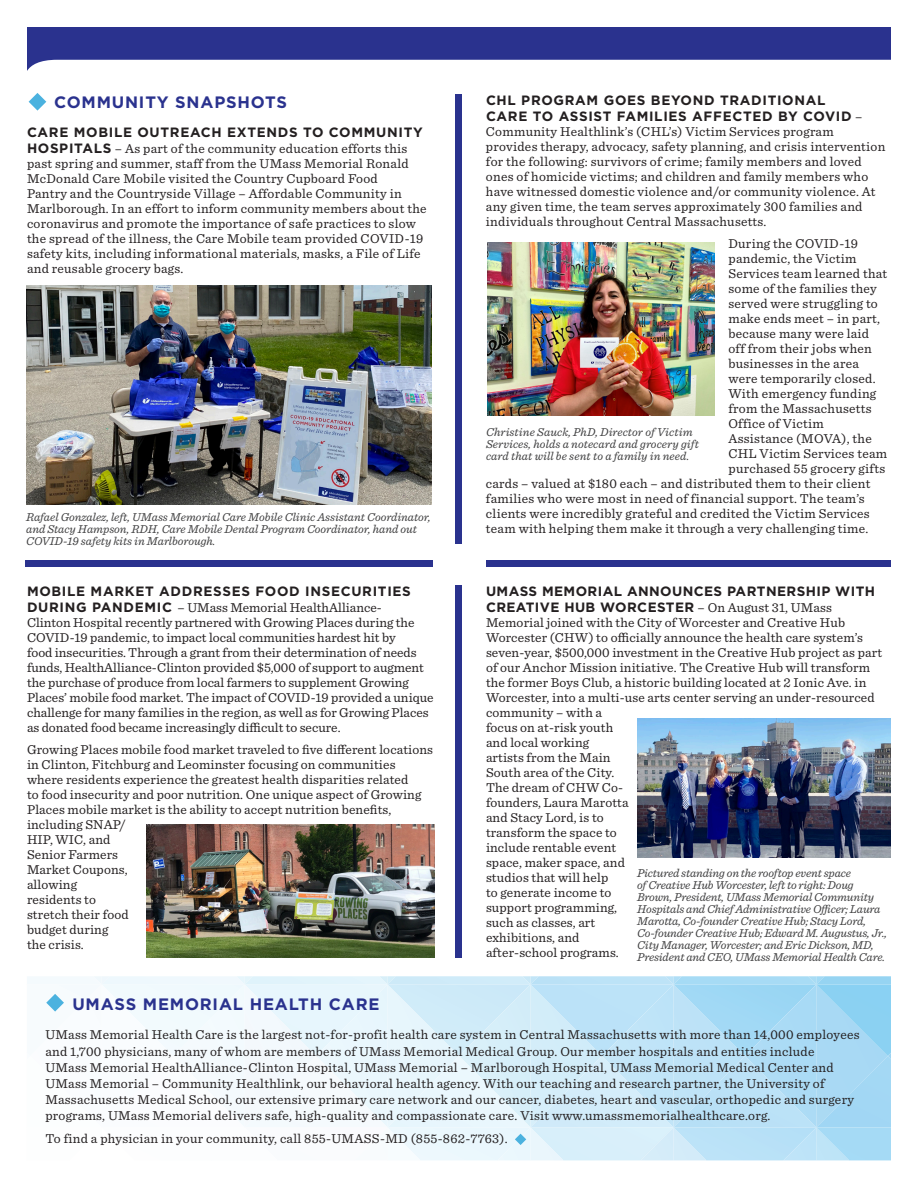
<style>
.page{position:relative;width:918px;height:1188px;background:#fff}
.page>*{position:absolute;margin:0;border:0;box-sizing:border-box;transform-origin:0 0}
.t1{font:700 16.5px "Gotham";letter-spacing:.05em;color:#2a328e}
.t2{font:13.5px/15px "Sentinel";letter-spacing:.015em;color:#231f20}
.t3{font:italic 12px/12px "Sentinel";letter-spacing:-.01em;color:#3e3e3f}
.t4{font:italic 12px/12px "Sentinel";letter-spacing:.01em;color:#3e3e3f}
.s1{font-family:"Gotham";font-weight:700}
</style>
<div class="page">
<img style="left:488px;top:242px;width:227px;height:174px">
<svg style="left:27px;top:27px;width:864px;height:44px"></svg>
<div style="left:25px;top:560px;width:408px;height:7px;background:#2a328e"></div>
<div style="left:456px;top:94px;width:6px;height:450px;background:#2a328e"></div>
<svg style="left:29px;top:93px;width:17px;height:18px"></svg>
<svg style="left:27px;top:976px;width:864px;height:184px"></svg>
<div style="left:456px;top:585px;width:6px;height:372px;background:#2a328e"></div>
<img style="left:637px;top:718px;width:254px;height:140px">
<div style="left:486px;top:560px;width:405px;height:7px;background:#2a328e"></div>
<img style="left:26px;top:286px;width:405px;height:218px">
<img style="left:147px;top:825px;width:287px;height:132px">
<p class="t1" style="left:54px;top:91px;width:235px">COMMUNITY SNAPSHOTS</p>
<p class="t2" style="left:27px;top:124px;width:401px"><span class="s1">CARE MOBILE OUTREACH EXTENDS TO COMMUNITY HOSPITALS</span> – As part of the community education efforts this past spring and summer, staff from the UMass Memorial Ronald McDonald Care Mobile visited the Country Cupboard Food<br>Pantry and the Countryside Village – Affordable Community in Marlborough. In an effort to inform community members about the coronavirus and promote the importance of safe practices to slow the spread of the illness, the Care Mobile team provided COVID-19 safety kits, including informational materials, masks, a File of Life and reusable grocery bags.</p>
<p class="t3" style="left:26px;top:510px;width:406px">Rafael Gonzalez, left, UMass Memorial Care Mobile Clinic Assistant Coordinator, and Stacy Hampson, RDH, Care Mobile Dental Program Coordinator, hand out<br>COVID-19 safety kits in Marlborough.</p>
<p class="t2" style="left:27px;top:583px;width:408px"><span class="s1">MOBILE MARKET ADDRESSES FOOD INSECURITIES DURING PANDEMIC</span> – UMass Memorial HealthAlliance-<br>Clinton Hospital recently partnered with Growing Places during the COVID-19 pandemic, to impact local communities hardest hit by<br>food insecurities. Through a grant from their determination of needs funds, HealthAlliance-Clinton provided $5,000 of support to augment the purchase of produce from local farmers to supplement Growing Places’ mobile food market. The impact of COVID-19 provided a unique challenge for many families in the region, as well as for Growing Places as donated food became increasingly difficult to secure.</p>
<p class="t2" style="left:27px;top:741px;width:408px">Growing Places mobile food market traveled to five different locations in Clinton, Fitchburg and Leominster focusing on communities where residents experience the greatest health disparities related<br>to food insecurity and poor nutrition. One unique aspect of Growing Places mobile market is the ability to accept nutrition benefits, including SNAP/<br>HIP, WIC, and<br>Senior Farmers<br>Market Coupons,<br>allowing<br>residents to<br>stretch their food<br>budget during<br>the crisis.</p>
<p class="t2" style="left:486px;top:92px;width:401px"><span class="s1">CHL PROGRAM GOES BEYOND TRADITIONAL<br>CARE TO ASSIST FAMILIES AFFECTED BY COVID</span> – Community Healthlink’s (CHL’s) Victim Services program provides therapy, advocacy, safety planning, and crisis intervention for the following: survivors of crime; family members and loved ones of homicide victims; and children and family members who have witnessed domestic violence and/or community violence. At any given time, the team serves approximately 300 families and individuals throughout Central Massachusetts.</p>
<p class="t2" style="left:728px;top:235px;width:131px">During the COVID-19</p>
<p class="t2" style="left:728px;top:250px;width:129px">pandemic, the Victim</p>
<p class="t2" style="left:728px;top:265px;width:160px">Services team learned that</p>
<p class="t2" style="left:728px;top:280px;width:150px">some of the families they</p>
<p class="t2" style="left:728px;top:295px;width:151px">served were struggling to</p>
<p class="t2" style="left:728px;top:310px;width:153px">make ends meet – in part,</p>
<p class="t2" style="left:728px;top:325px;width:142px">because many were laid</p>
<p class="t2" style="left:728px;top:340px;width:145px">off from their jobs when</p>
<p class="t2" style="left:728px;top:355px;width:132px">businesses in the area</p>
<p class="t2" style="left:728px;top:370px;width:149px">were temporarily closed.</p>
<p class="t2" style="left:728px;top:385px;width:149px">With emergency funding</p>
<p class="t2" style="left:728px;top:400px;width:145px">from the Massachusetts</p>
<p class="t2" style="left:728px;top:415px;width:97px">Office of Victim</p>
<p class="t2" style="left:728px;top:430px;width:145px">Assistance (MOVA), the</p>
<p class="t2" style="left:728px;top:445px;width:160px">CHL Victim Services team</p>
<p class="t2" style="left:728px;top:460px;width:158px">purchased 55 grocery gifts</p>
<p class="t2" style="left:486px;top:475px;width:386px">cards – valued at $180 each – and distributed them to their client</p>
<p class="t2" style="left:486px;top:490px;width:380px">families who were most in need of financial support. The team’s</p>
<p class="t2" style="left:486px;top:505px;width:385px">clients were incredibly grateful and credited the Victim Services</p>
<p class="t2" style="left:486px;top:520px;width:384px">team with helping them make it through a very challenging time.</p>
<p class="t4" style="left:486px;top:425px;width:215px">Christine Sauck, PhD, Director of Victim<br>Services, holds a notecard and grocery gift card that will be sent to a family in need.</p>
<p class="t2" style="left:486px;top:583px;width:398px"><span class="s1">UMASS MEMORIAL ANNOUNCES PARTNERSHIP WITH CREATIVE HUB WORCESTER</span> – On August 31, UMass Memorial joined with the City of Worcester and Creative Hub Worcester (CHW) to officially announce the health care system’s seven-year, $500,000 investment in the Creative Hub project as part of our Anchor Mission initiative. The Creative Hub will transform the former Boys Club, a historic building located at 2 Ionic Ave. in Worcester, into a multi-use arts center serving an under-resourced community – with a<br>focus on at-risk youth<br>and local working<br>artists from the Main<br>South area of the City.<br>The dream of CHW Co-<br>founders, Laura Marotta<br>and Stacy Lord, is to<br>transform the space to<br>include rentable event<br>space, maker space, and<br>studios that will help<br>to generate income to<br>support programming,<br>such as classes, art<br>exhibitions, and<br>after-school programs.</p>
<p class="t3" style="left:637px;top:866px;width:251px">Pictured standing on the rooftop event space<br>of Creative Hub Worcester, left to right: Doug Brown, President, UMass Memorial Community Hospitals and Chief Administrative Officer; Laura Marotta, Co-founder Creative Hub; Stacy Lord, Co-founder Creative Hub; Edward M. Augustus, Jr., City Manager, Worcester; and Eric Dickson, MD, President and CEO, UMass Memorial Health Care.</p>
<p class="t1" style="left:72px;top:993px;width:309px">UMASS MEMORIAL HEALTH CARE</p>
<p class="t2" style="left:45px;top:1026px;width:816px;line-height:16.2px">UMass Memorial Health Care is the largest not-for-profit health care system in Central Massachusetts with more than 14,000 employees and 1,700 physicians, many of whom are members of UMass Memorial Medical Group. Our member hospitals and entities include<br>UMass Memorial HealthAlliance-Clinton Hospital, UMass Memorial – Marlborough Hospital, UMass Memorial Medical Center and UMass Memorial – Community Healthlink, our behavioral health agency. With our teaching and research partner, the University of Massachusetts Medical School, our extensive primary care network and our cancer, diabetes, heart and vascular, orthopedic and surgery programs, UMass Memorial delivers safe, high-quality and compassionate care. Visit www.umassmemorialhealthcare.org.</p>
<p class="t2" style="left:45px;top:1130px;width:464px">To find a physician in your community, call 855-UMASS-MD (855-862-7763).</p>
</div>
